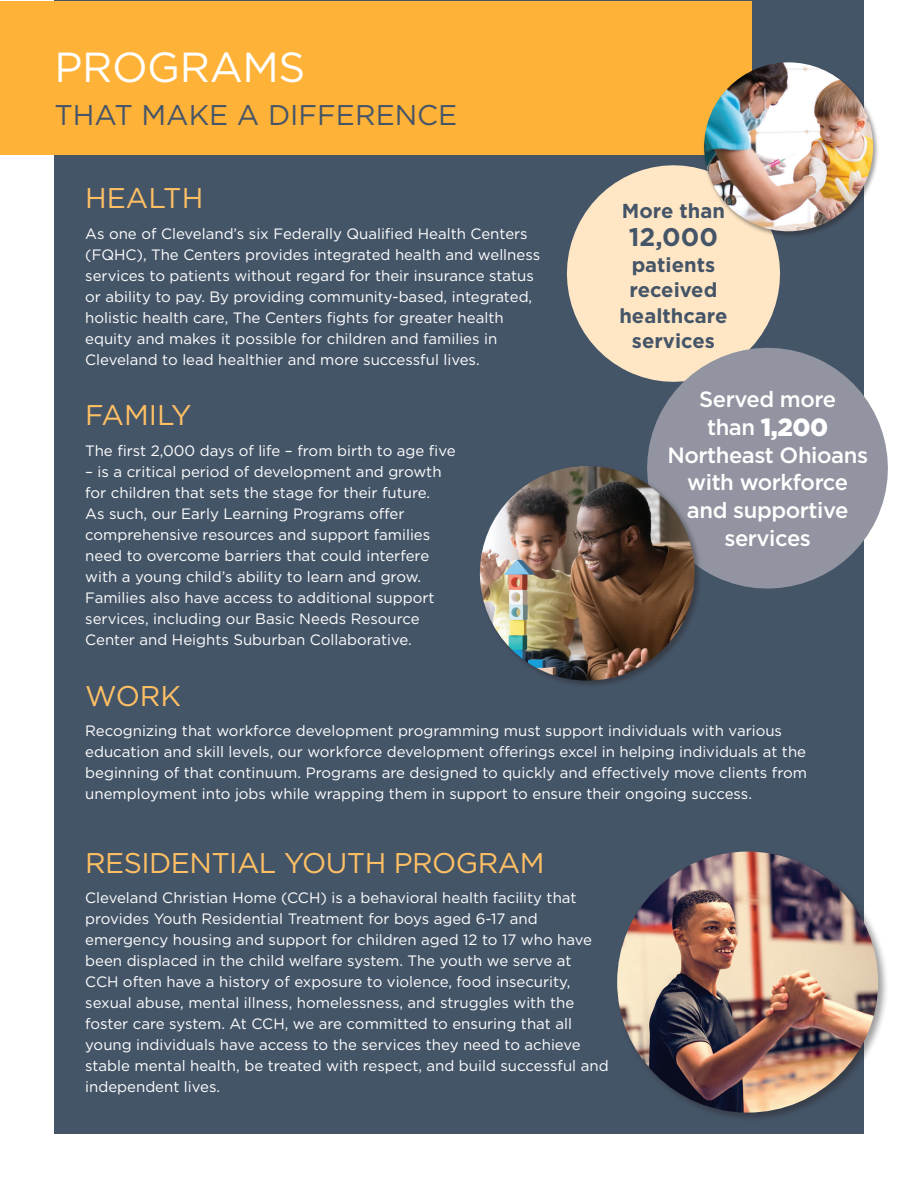
<style>
.page{position:relative;width:918px;height:1188px;background:#fff}
.page>*{position:absolute;margin:0;border:0;box-sizing:border-box;transform-origin:0 0}
._104_Number_DBlue{font:42px "Gotham";letter-spacing:-.01em;color:#fff}
.t1{font:28.5px "Gotham";letter-spacing:-.02em;color:#ffc064}
.t2{font:28.5px "Gotham";color:#455568}
.t3{font:700 25.5px "Gotham";color:#455568}
.t4{font:900 24.9px "Gotham";color:#fff}
.t5{font:500 22.05px "Gotham";letter-spacing:-.02em;color:#fff}
.t6{font:700 20.25px/25.5px "Gotham";color:#455568;text-align:center}
.t7{font:15px/21px "Gotham";color:#fff}
.s1{font-weight:500;font-size:22.05px}
</style>
<div class="page">
<div style="left:54px;top:1px;width:810px;height:1133px;background:#455568"></div>
<div style="left:0;top:1px;width:751px;height:153px;background:#ffb238"></div>
<svg style="left:552px;top:154px;width:228px;height:219px;fill:#ffe7c5"></svg>
<div style="left:614px;top:849px;width:275px;height:274px;background:#231f20;opacity:.44"></div>
<img style="left:617px;top:852px;width:261px;height:261px;border-radius:131px">
<svg style="left:630px;top:331px;width:258px;height:258px;fill:#9295a1"></svg>
<div style="left:478px;top:464px;width:225px;height:225px;background:#231f20;opacity:.44"></div>
<img style="left:480px;top:466px;width:215px;height:215px;border-radius:107px">
<div style="left:703px;top:61px;width:177px;height:177px;background:#231f20;opacity:.44"></div>
<img style="left:704px;top:62px;width:169px;height:169px;border-radius:84px">
<p class="_104_Number_DBlue" style="left:54px;top:41px;width:252px">PROGRAMS</p>
<p class="t2" style="left:54px;top:97px;width:404px">THAT MAKE A DIFFERENCE</p>
<p class="t1" style="left:85px;top:180px;width:120px">HEALTH</p>
<p class="t7" style="left:85px;top:223px;width:456px">As one of Cleveland’s six Federally Qualified Health Centers (FQHC), The Centers provides integrated health and wellness services to patients without regard for their insurance status or ability to pay. By providing community-based, integrated, holistic health care, The Centers fights for greater health equity and makes it possible for children and families in Cleveland to lead healthier and more successful lives.</p>
<p class="t6" style="left:622px;top:198px;width:105px">More than</p>
<p class="t3" style="left:629px;top:220px;width:91px">12,000</p>
<p class="t6" style="left:632px;top:252px;width:85px">patients</p>
<p class="t6" style="left:619px;top:277px;width:110px">received healthcare services</p>
<p class="t5" style="left:699px;top:385px;width:139px">Served more</p>
<p class="t4" style="left:707px;top:410px;width:123px"><span class="s1">than</span> 1,200</p>
<p class="t5" style="left:667px;top:440px;width:202px">Northeast Ohioans</p>
<p class="t5" style="left:687px;top:468px;width:162px">with workforce</p>
<p class="t5" style="left:687px;top:496px;width:163px">and supportive</p>
<p class="t5" style="left:724px;top:523px;width:88px">services</p>
<p class="t1" style="left:85px;top:397px;width:108px">FAMILY</p>
<p class="t7" style="left:85px;top:440px;width:372px">The first 2,000 days of life – from birth to age five</p>
<p class="t7" style="left:85px;top:461px;width:358px">– is a critical period of development and growth for children that sets the stage for their future.<br>As such, our Early Learning Programs offer comprehensive resources and support families need to overcome barriers that could interfere with a young child’s ability to learn and grow.<br>Families also have access to additional support services, including our Basic Needs Resource</p>
<p class="t7" style="left:85px;top:629px;width:328px">Center and Heights Suburban Collaborative.</p>
<p class="t1" style="left:85px;top:677px;width:97px">WORK</p>
<p class="t7" style="left:85px;top:720px;width:723px">Recognizing that workforce development programming must support individuals with various education and skill levels, our workforce development offerings excel in helping individuals at the beginning of that continuum. Programs are designed to quickly and effectively move clients from unemployment into jobs while wrapping them in support to ensure their ongoing success.</p>
<p class="t1" style="left:85px;top:844px;width:461px">RESIDENTIAL YOUTH PROGRAM</p>
<p class="t7" style="left:85px;top:887px;width:525px">Cleveland Christian Home (CCH) is a behavioral health facility that provides Youth Residential Treatment for boys aged 6-17 and emergency housing and support for children aged 12 to 17 who have been displaced in the child welfare system. The youth we serve at<br>CCH often have a history of exposure to violence, food insecurity, sexual abuse, mental illness, homelessness, and struggles with the foster care system. At CCH, we are committed to ensuring that all young individuals have access to the services they need to achieve stable mental health, be treated with respect, and build successful and independent lives.</p>
</div>
